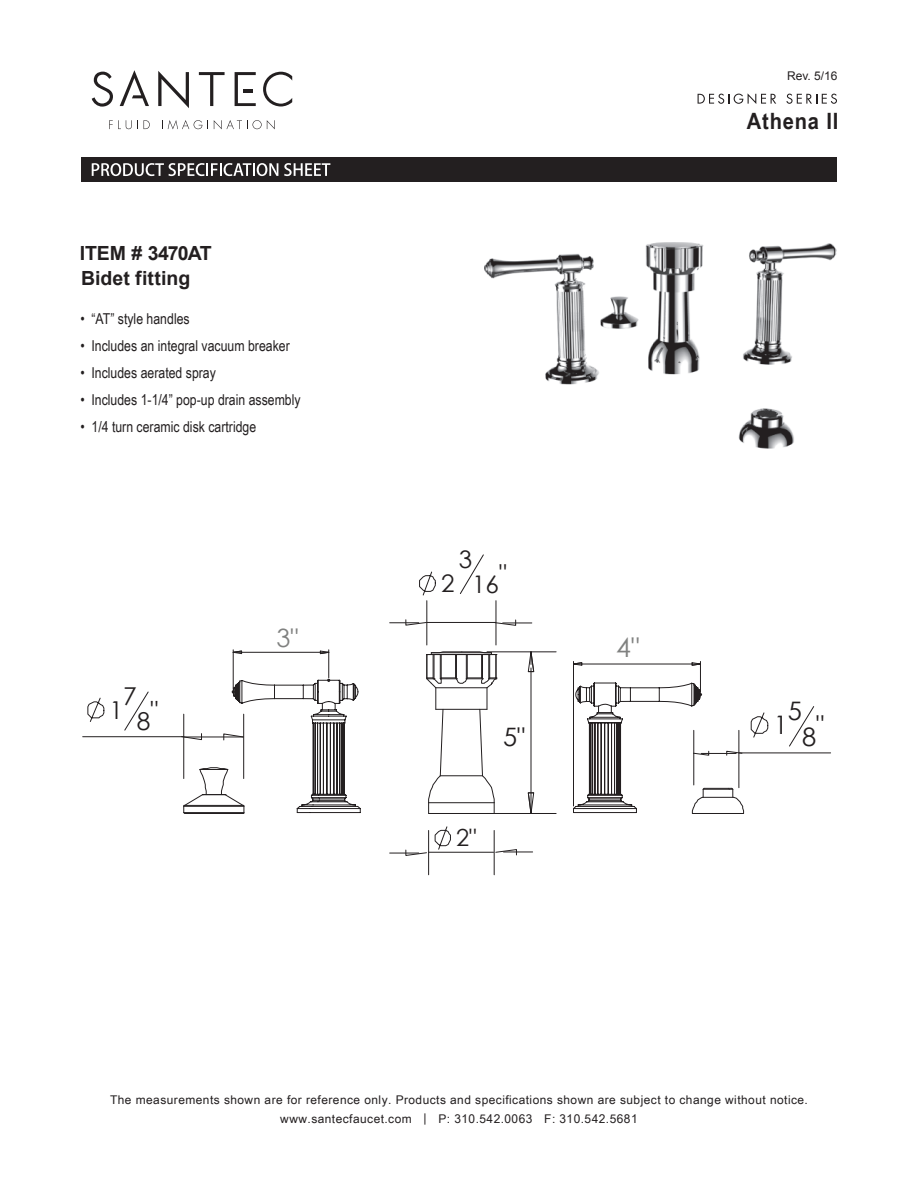
<style>
.page{position:relative;width:918px;height:1188px;background:#fff}
.page>*{position:absolute;margin:0;border:0;box-sizing:border-box;transform-origin:0 0}
.t1{font:26.7px "Century Gothic";color:#808180}
.t2{font:25.5px "Century Gothic";color:#231f20}
.t3{font:25.35px "Century Gothic";color:#231f20}
.t4{font:25.2px "Century Gothic";color:#808180}
.t5{font:24.6px "Century Gothic";color:#231f20}
.t6{font:24.15px "Century Gothic";color:#231f20}
.t7{font:23.55px "Century Gothic";color:#231f20}
.t8{font:700 22.5px "Arial Narrow";letter-spacing:.035em;color:#231f20;scale:1.09 1}
.t9{font:700 19.5px/25.8px "Arial";color:#231f20}
.t10{font:15px "Arial Narrow";color:#231f20}
.t11{font:12px/19px "Arial Narrow";letter-spacing:.03em;color:#231f20;text-align:center;scale:1.22 1}
.t12{font:12px "Arial";color:#231f20}
</style>
<div class="page">
<svg style="left:109px;top:120px;width:29px;height:9px"></svg>
<svg style="left:144px;top:120px;width:6px;height:9px"></svg>
<svg style="left:162px;top:120px;width:40px;height:9px"></svg>
<svg style="left:213px;top:120px;width:62px;height:9px"></svg>
<svg style="left:92px;top:72px;width:21px;height:35px"></svg>
<svg style="left:158px;top:71px;width:31px;height:37px"></svg>
<svg style="left:199px;top:72px;width:26px;height:34px"></svg>
<svg style="left:263px;top:72px;width:29px;height:35px"></svg>
<svg style="left:235px;top:72px;width:21px;height:34px"></svg>
<svg style="left:120px;top:70px;width:29px;height:36px"></svg>
<div style="left:81px;top:157px;width:756px;height:25px;background:#231f20"></div>
<svg style="left:698px;top:93px;width:78px;height:11px"></svg>
<svg style="left:786px;top:94px;width:51px;height:10px"></svg>
<svg style="left:92px;top:163px;width:186px;height:13px"></svg>
<svg style="left:284px;top:163px;width:46px;height:13px"></svg>
<img style="left:485px;top:242px;width:351px;height:207px">
<hr style="left:739px;top:753px;width:92px;height:1px;background:#231f20">
<hr style="left:83px;top:736px;width:101px;height:1px;background:#231f20">
<svg style="left:434px;top:826px;width:17px;height:24px"></svg>
<svg style="left:390px;top:619px;width:37px;height:7px"></svg>
<svg style="left:390px;top:850px;width:37px;height:6px"></svg>
<svg style="left:495px;top:849px;width:38px;height:6px"></svg>
<svg style="left:495px;top:620px;width:37px;height:6px"></svg>
<hr style="left:429px;top:852px;width:65px;height:1px;background:#231f20">
<hr style="left:428px;top:830px;width:1px;height:45px;background:#231f20">
<hr style="left:494px;top:830px;width:1px;height:45px;background:#231f20">
<hr style="left:427px;top:622px;width:69px;height:1px;background:#231f20">
<hr style="left:427px;top:601px;width:1px;height:44px;background:#231f20">
<hr style="left:496px;top:601px;width:1px;height:44px;background:#231f20">
<svg style="left:181px;top:650px;width:563px;height:164px"></svg>
<svg style="left:233px;top:680px;width:468px;height:133px"></svg>
<svg style="left:751px;top:712px;width:17px;height:26px"></svg>
<svg style="left:789px;top:706px;width:25px;height:41px"></svg>
<svg style="left:87px;top:697px;width:17px;height:25px"></svg>
<svg style="left:124px;top:691px;width:25px;height:40px"></svg>
<svg style="left:460px;top:554px;width:24px;height:40px"></svg>
<svg style="left:419px;top:571px;width:17px;height:25px"></svg>
<p class="t12" style="left:787px;top:68px;width:52px">Rev. 5/16</p>
<h3 class="t9" style="left:80px;top:240px;width:133px">ITEM # 3470AT<br>Bidet fitting</h3>
<p class="t10" style="left:80px;top:308px;width:111px">• “AT” style handles</p>
<p class="t10" style="left:80px;top:335px;width:211px">• Includes an integral vacuum breaker</p>
<p class="t10" style="left:80px;top:362px;width:137px">• Includes aerated spray</p>
<p class="t10" style="left:80px;top:389px;width:222px">• Includes 1-1/4” pop-up drain assembly</p>
<p class="t10" style="left:80px;top:416px;width:177px">• 1/4 turn ceramic disk cartridge</p>
<h3 class="t6" style="left:459px;top:543px;width:15px">3</h3>
<h3 class="t6" style="left:472px;top:567px;width:36px">16"</h3>
<h3 class="t6" style="left:441px;top:566px;width:15px">2</h3>
<h3 class="t5" style="left:123px;top:679px;width:15px">7</h3>
<h3 class="t5" style="left:137px;top:698px;width:23px">8"</h3>
<h3 class="t5" style="left:110px;top:693px;width:15px">1</h3>
<h3 class="t4" style="left:277px;top:620px;width:23px">3"</h3>
<h1 class="t1" style="left:616px;top:628px;width:25px">4"</h1>
<h3 class="t3" style="left:503px;top:720px;width:23px">5"</h3>
<h3 class="t7" style="left:456px;top:821px;width:22px">2"</h3>
<h3 class="t8" style="left:747px;top:104px;width:85px">Athena II</h3>
<h2 class="t2" style="left:788px;top:693px;width:16px">5</h2>
<h2 class="t2" style="left:802px;top:713px;width:24px">8"</h2>
<h2 class="t2" style="left:774px;top:707px;width:16px">1</h2>
<p class="t11" style="left:110px;top:1090px;width:574px">The measurements shown are for reference only. Products and specifications shown are subject to change without notice. www.santecfaucet.com | P: 310.542.0063 F: 310.542.5681</p>
</div>
